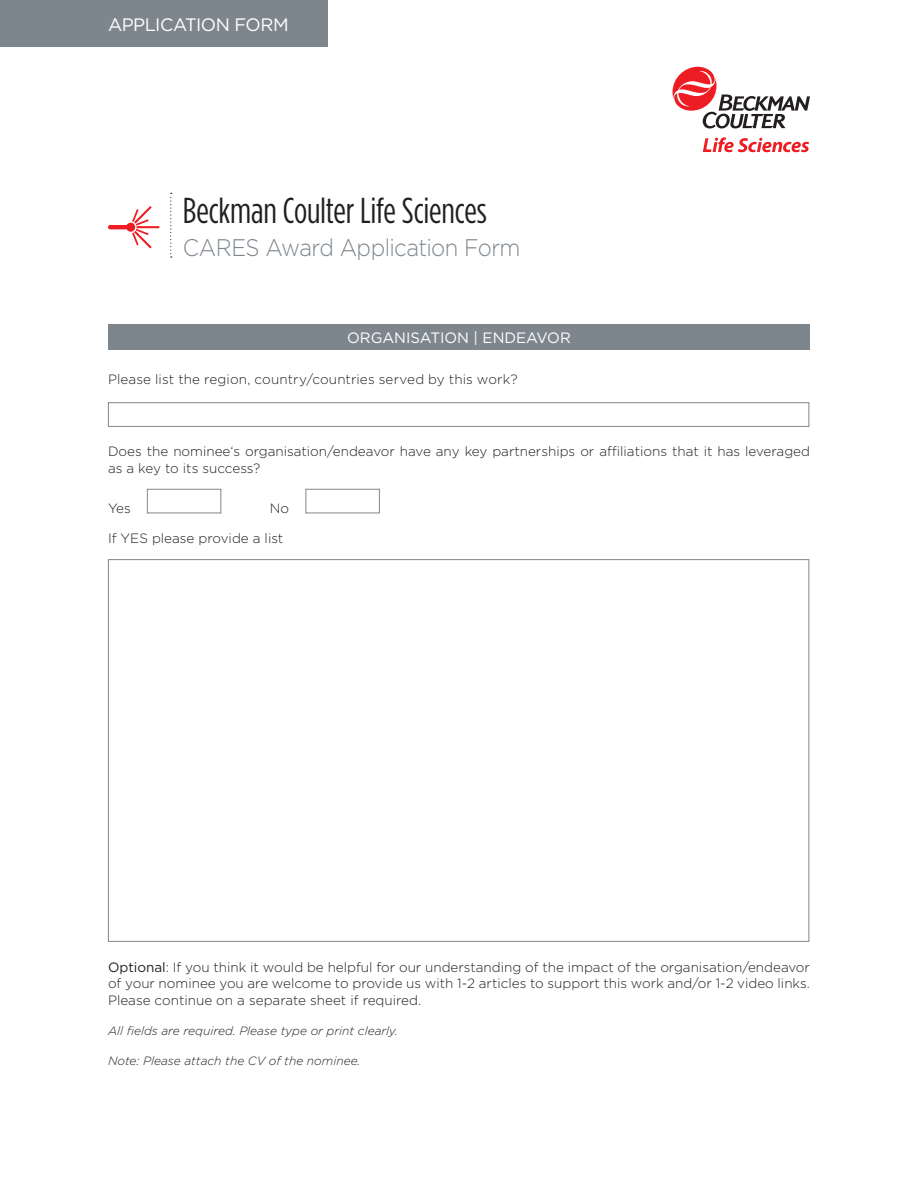
<style>
.page{position:relative;width:918px;height:1188px;background:#fff}
.page>*{position:absolute;margin:0;border:0;box-sizing:border-box;transform-origin:0 0}
.t1{font:36px "Gotham Condensed";letter-spacing:-.005em;color:#231f20}
.t2{font:300 24px "Gotham";letter-spacing:-.025em;color:#7e868d;scale:.92 1}
.t3{font:18px "Gotham";letter-spacing:-.025em;color:#fff}
.t4{font:15px "Gotham";color:#fff}
.t5{font:300 13.5px/16.5px "Gotham";color:#231f20}
.t6{font:italic 300 12px "Gotham";color:#231f20}
.s1{font-weight:400}
</style>
<div class="page">
<svg style="left:673px;top:67px;width:137px;height:62px"></svg>
<svg style="left:703px;top:137px;width:106px;height:15px"></svg>
<div style="left:108px;top:402px;width:701px;height:25px;border:1px solid #7e868d"></div>
<div style="left:147px;top:489px;width:74px;height:24px;border:1px solid #7e868d"></div>
<div style="left:306px;top:489px;width:74px;height:24px;border:1px solid #7e868d"></div>
<svg style="left:170px;top:193px;width:2px;height:65px"></svg>
<svg style="left:108px;top:206px;width:51px;height:42px"></svg>
<div style="left:0;top:0;width:327px;height:47px;background:#7e868d"></div>
<div style="left:108px;top:324px;width:702px;height:25px;background:#7e868d"></div>
<h3 class="t3" style="left:108px;top:13px;width:182px">APPLICATION FORM</h3>
<h1 class="t1" style="left:183px;top:190px;width:306px">Beckman Coulter Life Sciences</h1>
<h2 class="t2" style="left:183px;top:232px;width:369px">CARES Award Application Form</h2>
<p class="t4" style="left:347px;top:328px;width:225px">ORGANISATION | ENDEAVOR</p>
<p class="t5" style="left:108px;top:371px;width:411px">Please list the region, country/countries served by this work?</p>
<p class="t5" style="left:108px;top:443px;width:704px">Does the nominee‘s organisation/endeavor have any key partnerships or affiliations that it has leveraged as a key to its success?</p>
<p class="t5" style="left:108px;top:500px;width:24px">Yes</p>
<p class="t5" style="left:270px;top:500px;width:21px">No</p>
<p class="t5" style="left:108px;top:530px;width:177px">If YES please provide a list</p>
<p class="t5" style="left:108px;top:958px;width:703px;text-align:justify"><span class="s1">Optional</span>: If you think it would be helpful for our understanding of the impact of the organisation/endeavor of your nominee you are welcome to provide us with 1-2 articles to support this work and/or 1-2 video links.<br>Please continue on a separate sheet if required.</p>
<p class="t6" style="left:108px;top:1023px;width:291px">All fields are required. Please type or print clearly.</p>
<p class="t6" style="left:108px;top:1053px;width:254px">Note: Please attach the CV of the nominee.</p>
</div>
